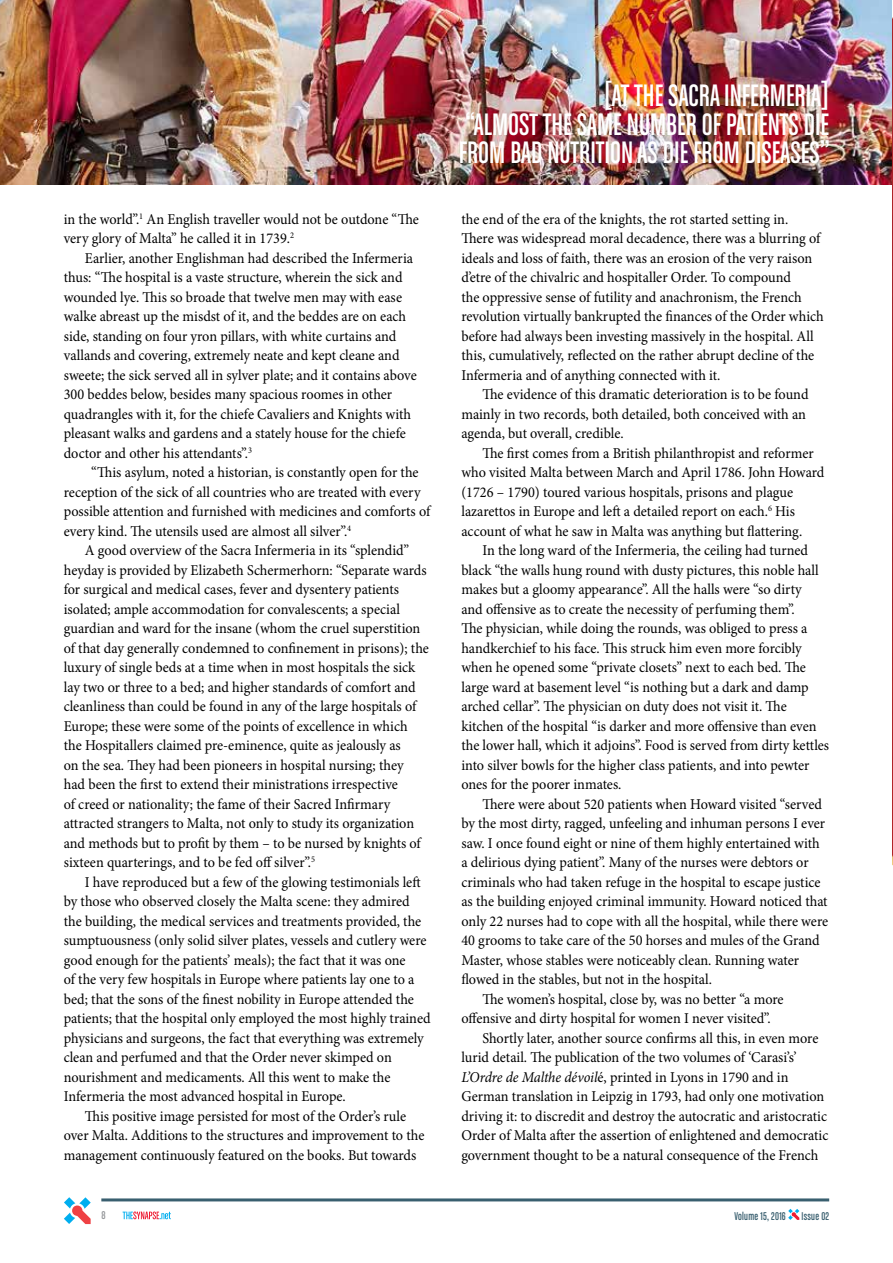
<style>
.page{position:relative;width:893px;height:1263px;background:#fff}
.page>*{position:absolute;margin:0;border:0;box-sizing:border-box;transform-origin:0 0}
.t1{font:33px/28.5px "Chalet Comprime Cologne Eighty";color:#fff;text-align:justify;scale:.95 1}
.t2{font:15px/19.5px "Minion Pro";color:#000;scale:.95 1}
.t3{font:12px "Chalet Comprime Cologne Sixty";letter-spacing:.02em;color:#395f6f;scale:.95 1}
.t4{font:12px "Chalet Comprime Cologne Sixty";color:#939598}
.s1{font-style:italic}
</style>
<div class="page">
<img style="left:0;top:0;width:892px;height:185px">
<img style="left:892px;top:17px;width:1px;height:849px">
<svg style="left:123px;top:1211px;width:48px;height:8px"></svg>
<hr style="left:101px;top:1198px;width:728px;height:3px;background:#395f6f">
<svg style="left:64px;top:1197px;width:27px;height:27px"></svg>
<svg style="left:788px;top:1209px;width:11px;height:11px"></svg>
<p class="t2" style="left:64px;top:209px;width:375px">in the world”.<sup>1</sup> An English traveller would not be outdone “The very glory of Malta” he called it in 1739.<sup>2</sup></p>
<p class="t2" style="left:64px;top:248px;width:373px;text-indent:21px">Earlier, another Englishman had described the Infermeria thus: “The hospital is a vaste structure, wherein the sick and wounded lye. This so broade that twelve men may with ease walke abreast up the misdst of it, and the beddes are on each side, standing on four yron pillars, with white curtains and vallands and covering, extremely neate and kept cleane and sweete; the sick served all in sylver plate; and it contains above 300 beddes below, besides many spacious roomes in other quadrangles with it, for the chiefe Cavaliers and Knights with pleasant walks and gardens and a stately house for the chiefe doctor and other his attendants”.<sup>3</sup></p>
<p class="t2" style="left:64px;top:463px;width:387px;text-indent:27px">“This asylum, noted a historian, is constantly open for the reception of the sick of all countries who are treated with every possible attention and furnished with medicines and comforts of every kind. The utensils used are almost all silver”.<sup>4</sup></p>
<p class="t2" style="left:64px;top:541px;width:386px;text-indent:21px">A good overview of the Sacra Infermeria in its “splendid” heyday is provided by Elizabeth Schermerhorn: “Separate wards for surgical and medical cases, fever and dysentery patients isolated; ample accommodation for convalescents; a special guardian and ward for the insane (whom the cruel superstition of that day generally condemned to confinement in prisons); the luxury of single beds at a time when in most hospitals the sick lay two or three to a bed; and higher standards of comfort and cleanliness than could be found in any of the large hospitals of Europe; these were some of the points of excellence in which the Hospitallers claimed pre-eminence, quite as jealously as<br>on the sea. They had been pioneers in hospital nursing; they<br>had been the first to extend their ministrations irrespective<br>of creed or nationality; the fame of their Sacred Infirmary attracted strangers to Malta, not only to study its organization and methods but to profit by them – to be nursed by knights of sixteen quarterings, and to be fed off silver”.<sup>5</sup></p>
<p class="t2" style="left:85px;top:872px;width:355px">I have reproduced but a few of the glowing testimonials left</p>
<p class="t2" style="left:64px;top:892px;width:366px">by those who observed closely the Malta scene: they admired</p>
<p class="t2" style="left:64px;top:911px;width:378px">the building, the medical services and treatments provided, the</p>
<p class="t2" style="left:64px;top:931px;width:383px">sumptuousness (only solid silver plates, vessels and cutlery were</p>
<p class="t2" style="left:64px;top:950px;width:361px">good enough for the patients’ meals); the fact that it was one</p>
<p class="t2" style="left:64px;top:970px;width:371px">of the very few hospitals in Europe where patients lay one to a</p>
<p class="t2" style="left:64px;top:989px;width:370px">bed; that the sons of the finest nobility in Europe attended the</p>
<p class="t2" style="left:64px;top:1009px;width:388px">patients; that the hospital only employed the most highly trained</p>
<p class="t2" style="left:64px;top:1028px;width:380px">physicians and surgeons, the fact that everything was extremely</p>
<p class="t2" style="left:64px;top:1048px;width:347px">clean and perfumed and that the Order never skimped on</p>
<p class="t2" style="left:64px;top:1067px;width:345px">nourishment and medicaments. All this went to make the</p>
<p class="t2" style="left:64px;top:1087px;width:298px">Infermeria the most advanced hospital in Europe.</p>
<p class="t2" style="left:85px;top:1106px;width:340px">This positive image persisted for most of the Order’s rule</p>
<p class="t2" style="left:64px;top:1126px;width:381px">over Malta. Additions to the structures and improvement to the</p>
<p class="t2" style="left:64px;top:1145px;width:373px">management continuously featured on the books. But towards</p>
<h1 class="t1" style="left:459px;top:81px;width:392px;text-indent:145px">[AT THE SACRA INFERMERIA] “ALMOST THE SAME NUMBER OF PATIENTS DIE FROM BAD NUTRITION AS DIE FROM DISEASES”</h1>
<p class="t2" style="left:461px;top:209px;width:383px">the end of the era of the knights, the rot started setting in.<br>There was widespread moral decadence, there was a blurring of ideals and loss of faith, there was an erosion of the very raison d’etre of the chivalric and hospitaller Order. To compound<br>the oppressive sense of futility and anachronism, the French revolution virtually bankrupted the finances of the Order which before had always been investing massively in the hospital. All this, cumulatively, reflected on the rather abrupt decline of the Infermeria and of anything connected with it.</p>
<p class="t2" style="left:461px;top:385px;width:367px;text-indent:21px">The evidence of this dramatic deterioration is to be found mainly in two records, both detailed, both conceived with an agenda, but overall, credible.</p>
<p class="t2" style="left:461px;top:443px;width:384px;text-indent:21px">The first comes from a British philanthropist and reformer who visited Malta between March and April 1786. John Howard (1726 – 1790) toured various hospitals, prisons and plague lazarettos in Europe and left a detailed report on each.<sup>6</sup> His account of what he saw in Malta was anything but flattering.</p>
<p class="t2" style="left:461px;top:541px;width:389px;text-indent:21px">In the long ward of the Infermeria, the ceiling had turned black “the walls hung round with dusty pictures, this noble hall makes but a gloomy appearance”. All the halls were “so dirty<br>and offensive as to create the necessity of perfuming them”.<br>The physician, while doing the rounds, was obliged to press a handkerchief to his face. This struck him even more forcibly when he opened some “private closets” next to each bed. The large ward at basement level “is nothing but a dark and damp arched cellar”. The physician on duty does not visit it. The kitchen of the hospital “is darker and more offensive than even the lower hall, which it adjoins”. Food is served from dirty kettles into silver bowls for the higher class patients, and into pewter ones for the poorer inmates.</p>
<p class="t2" style="left:482px;top:794px;width:359px">There were about 520 patients when Howard visited “served</p>
<p class="t2" style="left:461px;top:814px;width:384px">by the most dirty, ragged, unfeeling and inhuman persons I ever</p>
<p class="t2" style="left:461px;top:833px;width:379px">saw. I once found eight or nine of them highly entertained with</p>
<p class="t2" style="left:461px;top:853px;width:367px">a delirious dying patient”. Many of the nurses were debtors or</p>
<p class="t2" style="left:461px;top:872px;width:380px">criminals who had taken refuge in the hospital to escape justice</p>
<p class="t2" style="left:461px;top:892px;width:387px">as the building enjoyed criminal immunity. Howard noticed that</p>
<p class="t2" style="left:461px;top:911px;width:388px">only 22 nurses had to cope with all the hospital, while there were</p>
<p class="t2" style="left:461px;top:931px;width:379px">40 grooms to take care of the 50 horses and mules of the Grand</p>
<p class="t2" style="left:461px;top:950px;width:357px">Master, whose stables were noticeably clean. Running water</p>
<p class="t2" style="left:461px;top:970px;width:265px">flowed in the stables, but not in the hospital.</p>
<p class="t2" style="left:482px;top:989px;width:319px">The women’s hospital, close by, was no better “a more</p>
<p class="t2" style="left:461px;top:1009px;width:327px">offensive and dirty hospital for women I never visited”.</p>
<p class="t2" style="left:482px;top:1028px;width:355px">Shortly later, another source confirms all this, in even more</p>
<p class="t2" style="left:461px;top:1048px;width:354px">lurid detail. The publication of the two volumes of ‘Carasi’s’</p>
<p class="t2" style="left:461px;top:1067px;width:346px"><span class="s1">L’Ordre de Malthe dévoil</span>é, printed in Lyons in 1790 and in</p>
<p class="t2" style="left:461px;top:1087px;width:383px">German translation in Leipzig in 1793, had only one motivation</p>
<p class="t2" style="left:461px;top:1106px;width:386px">driving it: to discredit and destroy the autocratic and aristocratic</p>
<p class="t2" style="left:461px;top:1126px;width:388px">Order of Malta after the assertion of enlightened and democratic</p>
<p class="t2" style="left:461px;top:1145px;width:377px">government thought to be a natural consequence of the French</p>
<p class="t4" style="left:101px;top:1209px;width:6px">8</p>
<p class="t3" style="left:734px;top:1209px;width:56px">Volume 15, 2016</p>
<p class="t3" style="left:802px;top:1209px;width:31px">Issue 02</p>
</div>
